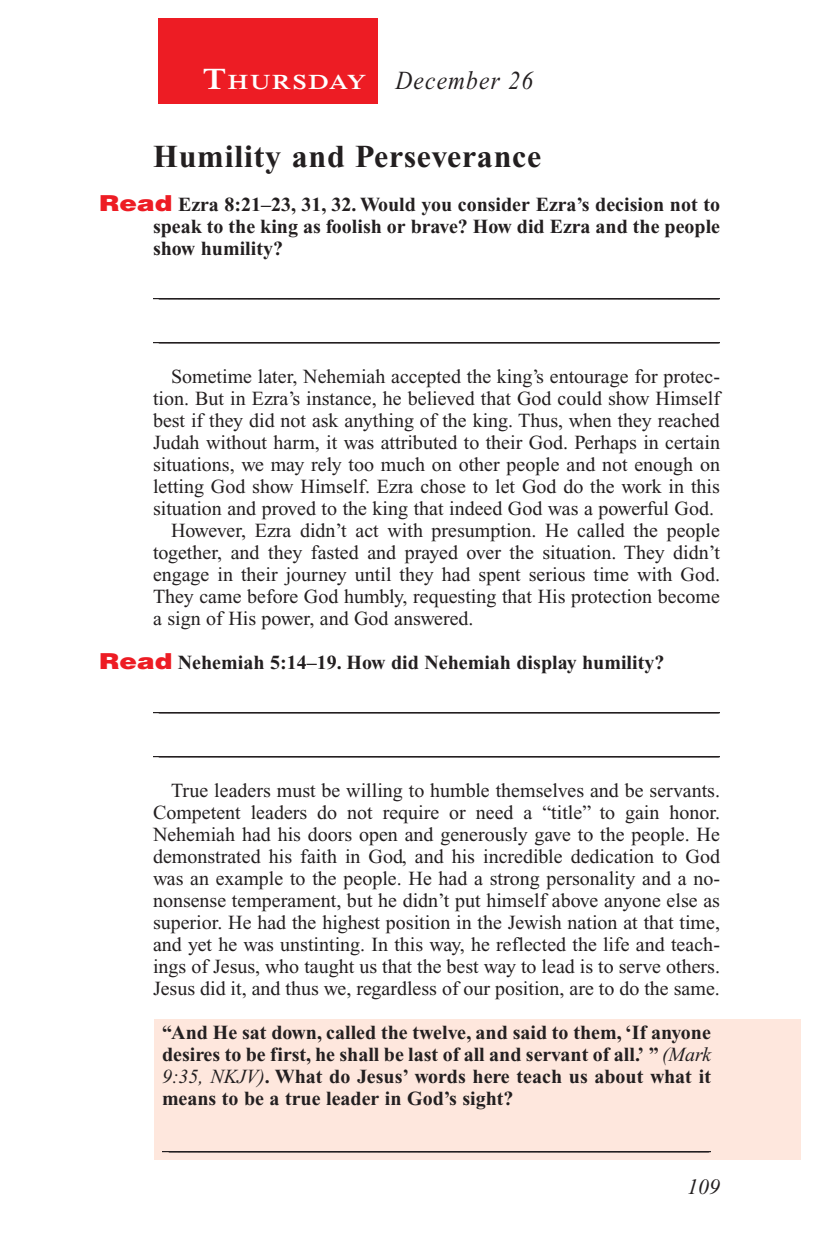
<style>
.page{position:relative;width:819px;height:1260px;background:#fff}
.page>*{position:absolute;margin:0;border:0;box-sizing:border-box;transform-origin:0 0}
.Head{font:700 32px "Times New Roman PS Std";letter-spacing:.025em;color:#231f20}
.Lesson_Dates{font:italic 26px "Times New Roman PS Std";letter-spacing:.05em;color:#231f20;scale:.9 1}
.t1{font:italic 22px "Times New Roman PS Std";color:#231f20}
.Daily_Header{font:600 21px "Times NRMT Std";letter-spacing:.07em;color:#fff;scale:1.1 1}
.Body{font:20px/22px "Times New Roman PS Std";color:#231f20;text-align:justify}
.Blank_Lines{font:20px "Times New Roman PS Std";color:#231f20}
.x-screened_box-text{font:700 20px/22px "Times New Roman PS Std";color:#231f20;text-align:justify}
.Question_NO_SB{font:700 20px/22px "Times New Roman PS Std";color:#231f20;text-align:justify}
.Blank_Lines_In_Scree{font:20px "Times New Roman PS Std";color:#231f20}
.Question{font:700 20px "Times New Roman PS Std";color:#231f20}
.s1{font-size:30px}
.s2{font-family:"Helvetica LT Std";font-weight:900;font-size:22px;color:#ed1c24}
.s3{font-weight:400;font-style:italic}
</style>
<div class="page">
<div style="left:158px;top:18px;width:220px;height:86px;background:#ed1c24"></div>
<div style="left:155px;top:1019px;width:646px;height:141px;background:#fee7dd"></div>
<hr style="left:153px;top:298px;width:567px;height:1px;background:#231f20">
<hr style="left:153px;top:342px;width:567px;height:1px;background:#231f20">
<hr style="left:153px;top:712px;width:567px;height:1px;background:#231f20">
<hr style="left:153px;top:756px;width:567px;height:1px;background:#231f20">
<hr style="left:162px;top:1151px;width:549px;height:1px;background:#231f20">
<p class="Daily_Header" style="left:203px;top:70px;width:150px"><span class="s1">T</span>HURSDAY</p>
<p class="Lesson_Dates" style="left:396px;top:66px;width:154px">December 26</p>
<p class="Head" style="left:153px;top:138px;width:390px">Humility and Perseverance</p>
<p class="Question_NO_SB" style="left:153px;top:193px;width:569px;text-indent:-54px"><span class="s2">Read</span> Ezra 8:21–23, 31, 32. Would you consider Ezra’s decision not to speak to the king as foolish or brave? How did Ezra and the people show humility?</p>
<p class="Blank_Lines" style="left:159px;top:279px;width:561px">________________________________________________________</p>
<p class="Blank_Lines" style="left:159px;top:323px;width:561px">________________________________________________________</p>
<p class="Body" style="left:153px;top:365px;width:569px;text-indent:18px">Sometime later, Nehemiah accepted the king’s entourage for protec&shy;tion. But in Ezra’s instance, he believed that God could show Himself best if they did not ask anything of the king. Thus, when they reached Judah without harm, it was attributed to their God. Perhaps in certain situations, we may rely too much on other people and not enough on letting God show Himself. Ezra chose to let God do the work in this situation and proved to the king that indeed God was a powerful God.</p>
<p class="Body" style="left:153px;top:519px;width:569px;text-indent:18px">However, Ezra didn’t act with presumption. He called the people together, and they fasted and prayed over the situation. They didn’t engage in their journey until they had spent serious time with God.<br>They came before God humbly, requesting that His protection become a sign of His power, and God answered.</p>
<p class="Question" style="left:99px;top:651px;width:567px"><span class="s2">Read</span> Nehemiah 5:14–19. How did Nehemiah display humility?</p>
<p class="Blank_Lines" style="left:159px;top:693px;width:561px">________________________________________________________</p>
<p class="Blank_Lines" style="left:159px;top:737px;width:561px">________________________________________________________</p>
<p class="Body" style="left:153px;top:779px;width:569px;text-indent:18px">True leaders must be willing to humble themselves and be servants.<br>Competent leaders do not require or need a “title” to gain honor.<br>Nehemiah had his doors open and generously gave to the people. He demonstrated his faith in God, and his incredible dedication to God was an example to the people. He had a strong personality and a no&shy;nonsense temperament, but he didn’t put himself above anyone else as superior. He had the highest position in the Jewish nation at that time, and yet he was unstinting. In this way, he reflected the life and teach&shy;ings of Jesus, who taught us that the best way to lead is to serve others.<br>Jesus did it, and thus we, regardless of our position, are to do the same.</p>
<p class="x-screened_box-text" style="left:162px;top:1021px;width:551px">“And He sat down, called the twelve, and said to them, ‘If anyone desires to be first, he shall be last of all and servant of all.’ ” <span class="s3">(Mark 9:35, NKJV)</span>. What do Jesus’ words here teach us about what it means to be a true leader in God’s sight?</p>
<p class="Blank_Lines_In_Scree" style="left:169px;top:1132px;width:541px">______________________________________________________</p>
<p class="t1" style="left:687px;top:1175px;width:34px">109</p>
</div>
